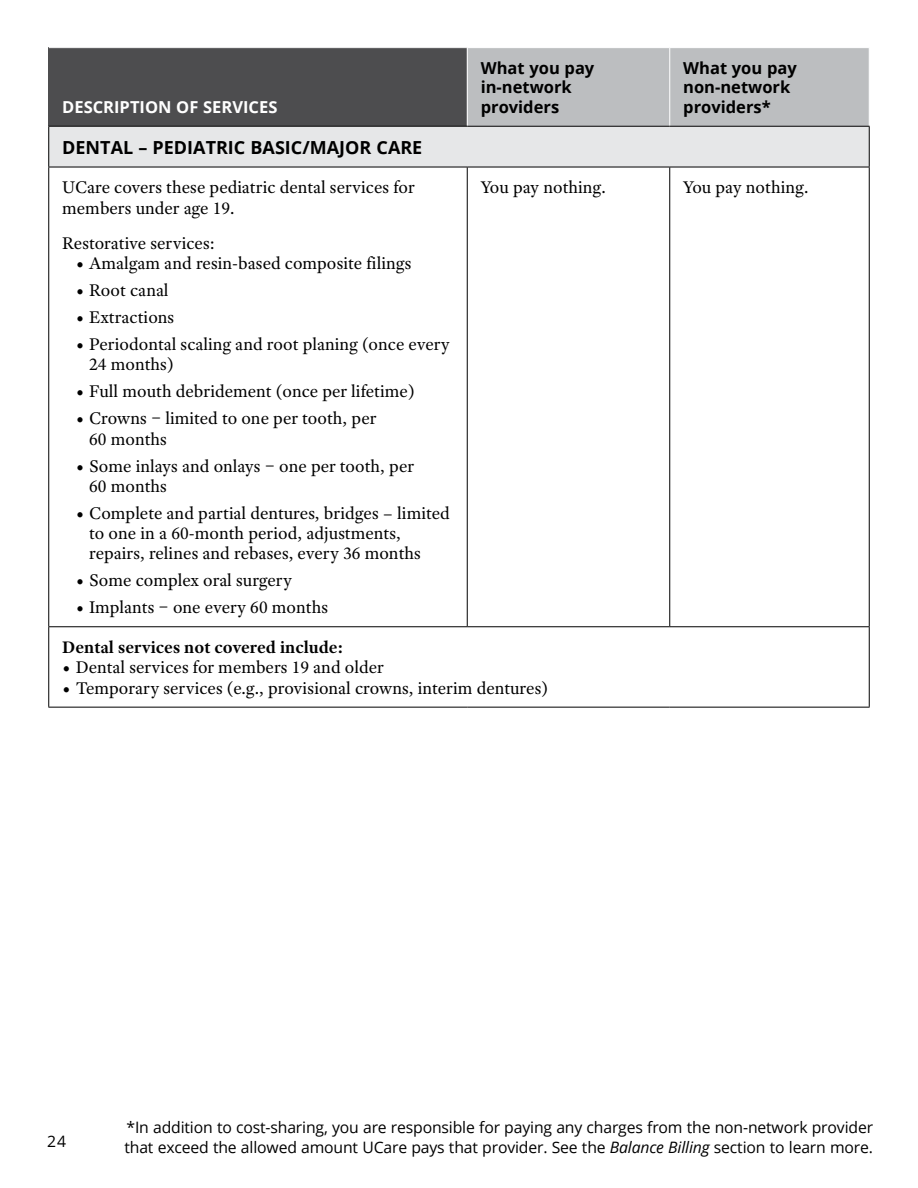
<style>
.page{position:relative;width:918px;height:1188px;background:#fff}
.page>*{position:absolute;margin:0;border:0;box-sizing:border-box;transform-origin:0 0}
.t1{font:18px/20.2px "Adobe Text Pro";color:#000}
.t2{font:700 18px "Adobe Text Pro";color:#000}
.t3{font:700 18px "Open Sans";color:#000}
.t4{font:700 16.5px/19.5px "Open Sans";color:#000}
.t5{font:700 16.5px "Open Sans";color:#fff}
.t6{font:15.75px/20.2px "Open Sans";letter-spacing:-.01em;color:#000}
.s1{font-style:italic}
</style>
<div class="page">
<div style="left:49px;top:48px;width:418px;height:78px;background:#4d4d4f"></div>
<div style="left:468px;top:48px;width:401px;height:78px;background:#bcbec0"></div>
<div style="left:49px;top:126px;width:820px;height:41px;background:#e6e7e8"></div>
<hr style="left:869px;top:127px;width:1px;height:40px;background:#000">
<hr style="left:869px;top:627px;width:1px;height:80px;background:#000">
<hr style="left:48px;top:127px;width:1px;height:40px;background:#000">
<hr style="left:48px;top:167px;width:419px;height:1px;background:#000">
<hr style="left:48px;top:167px;width:1px;height:459px;background:#000">
<hr style="left:467px;top:167px;width:203px;height:1px;background:#000">
<hr style="left:467px;top:167px;width:1px;height:459px;background:#000">
<hr style="left:670px;top:167px;width:200px;height:1px;background:#000">
<hr style="left:669px;top:167px;width:1px;height:459px;background:#000">
<hr style="left:869px;top:167px;width:1px;height:459px;background:#000">
<hr style="left:48px;top:626px;width:419px;height:1px;background:#000">
<hr style="left:48px;top:627px;width:1px;height:80px;background:#000">
<hr style="left:467px;top:626px;width:203px;height:1px;background:#000">
<hr style="left:670px;top:626px;width:200px;height:1px;background:#000">
<hr style="left:48px;top:707px;width:419px;height:1px;background:#000">
<hr style="left:467px;top:707px;width:203px;height:1px;background:#000">
<hr style="left:670px;top:707px;width:200px;height:1px;background:#000">
<hr style="left:669px;top:48px;width:1px;height:78px;background:#fff">
<hr style="left:48px;top:126px;width:419px;height:1px;background:#000">
<hr style="left:467px;top:126px;width:203px;height:1px;background:#000">
<hr style="left:670px;top:126px;width:200px;height:1px;background:#000">
<p class="t5" style="left:62px;top:95px;width:217px">DESCRIPTION OF SERVICES</p>
<p class="t3" style="left:62px;top:134px;width:362px">DENTAL – PEDIATRIC BASIC/MAJOR CARE</p>
<p class="t1" style="left:62px;top:177px;width:354px">UCare covers these pediatric dental services for members under age 19.</p>
<p class="t1" style="left:62px;top:233px;width:155px">Restorative services:</p>
<p class="t1" style="left:76px;top:253px;width:337px">• Amalgam and resin‑based composite filings</p>
<p class="t1" style="left:76px;top:280px;width:94px">• Root canal</p>
<p class="t1" style="left:76px;top:307px;width:100px">• Extractions</p>
<p class="t1" style="left:89px;top:334px;width:362px;text-indent:-14px">• Periodontal scaling and root planing (once every<br>24 months)</p>
<p class="t1" style="left:76px;top:381px;width:341px">• Full mouth debridement (once per lifetime)</p>
<p class="t1" style="left:89px;top:408px;width:288px;text-indent:-14px">• Crowns – limited to one per tooth, per<br>60 months</p>
<p class="t1" style="left:89px;top:455px;width:326px;text-indent:-14px">• Some inlays and onlays – one per tooth, per<br>60 months</p>
<p class="t1" style="left:89px;top:503px;width:362px;text-indent:-14px">• Complete and partial dentures, bridges – limited to one in a 60‑month period, adjustments, repairs, relines and rebases, every 36 months</p>
<p class="t1" style="left:76px;top:570px;width:218px">• Some complex oral surgery</p>
<p class="t1" style="left:76px;top:597px;width:254px">• Implants – one every 60 months</p>
<p class="t4" style="left:481px;top:58px;width:115px">What you pay in‑network providers</p>
<p class="t4" style="left:683px;top:58px;width:115px">What you pay non‑network providers*</p>
<p class="t1" style="left:481px;top:177px;width:127px">You pay nothing.</p>
<p class="t1" style="left:683px;top:177px;width:127px">You pay nothing.</p>
<p class="t2" style="left:62px;top:636px;width:283px">Dental services not covered include:</p>
<p class="t1" style="left:62px;top:657px;width:323px">• Dental services for members 19 and older</p>
<p class="t1" style="left:62px;top:677px;width:487px">• Temporary services (e.g., provisional crowns, interim dentures)</p>
<p class="t6" style="left:47px;top:1131px;width:20px">24</p>
<p class="t6" style="left:124px;top:1116px;width:750px">*In addition to cost-sharing, you are responsible for paying any charges from the non-network provider that exceed the allowed amount UCare pays that provider. See the <span class="s1">Balance Billing</span> section to learn more.</p>
</div>
